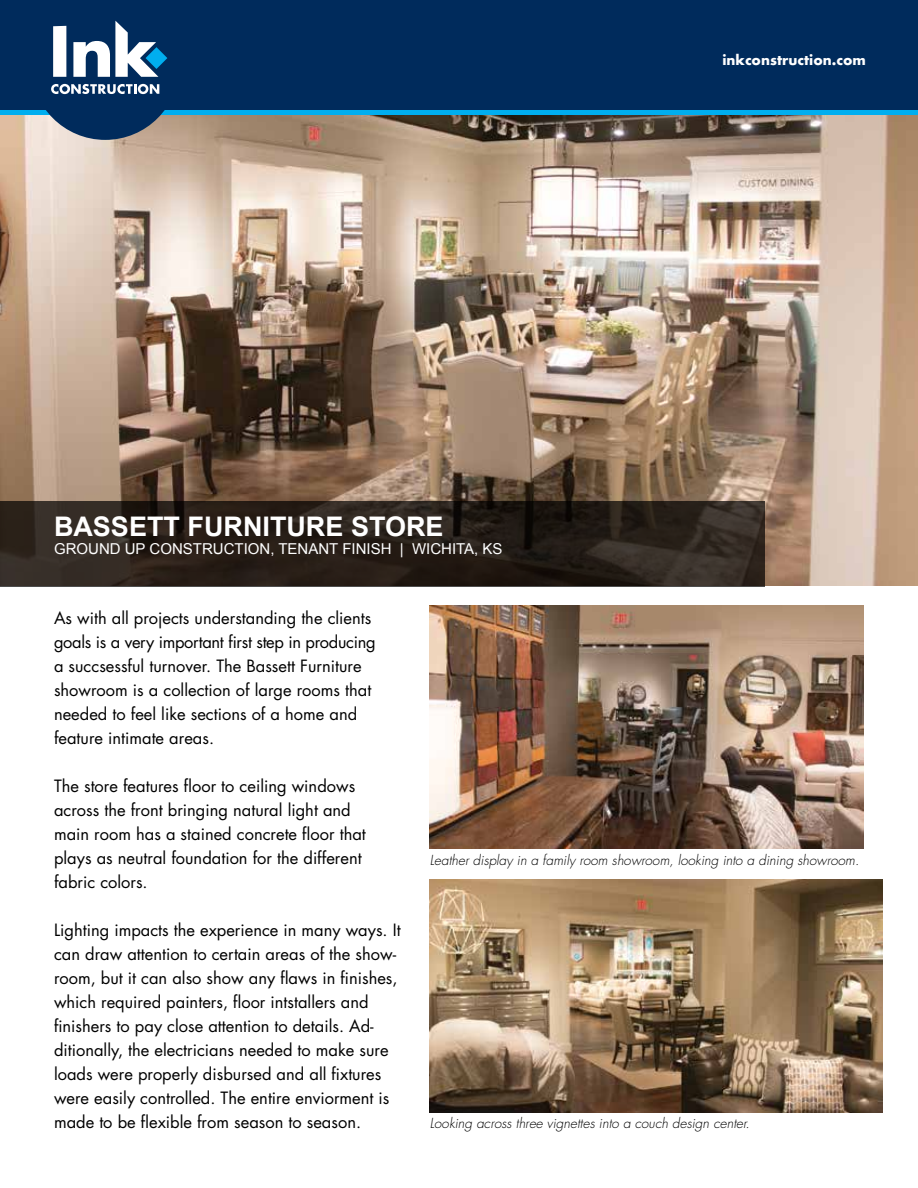
<style>
.page{position:relative;width:918px;height:1188px;background:#fff}
.page>*{position:absolute;margin:0;border:0;box-sizing:border-box;transform-origin:0 0}
.t1{font:700 27px "Arial";color:#fff}
.t2{font:16.5px/24px "Futura";color:#000}
.t3{font:15px "Arial";color:#fff}
.t4{font:italic 300 13.5px "Futura";color:#000}
.t5{font:700 13.5px "Futura";color:#fff}
</style>
<div class="page">
<img style="left:0;top:115px;width:918px;height:470px">
<div style="left:0;top:0;width:918px;height:112px;background:#002b5c"></div>
<div style="left:0;top:110px;width:918px;height:5px;background:#00aeef"></div>
<svg style="left:31px;top:20px;width:148px;height:120px"></svg>
<svg style="left:0;top:501px;width:765px;height:85px;background:#29211a"></svg>
<img style="left:430px;top:605px;width:434px;height:243px">
<img style="left:430px;top:879px;width:452px;height:233px">
<h1 class="t1" style="left:54px;top:509px;width:391px">BASSETT FURNITURE STORE</h1>
<p class="t3" style="left:54px;top:539px;width:450px">GROUND UP CONSTRUCTION, TENANT FINISH | WICHITA, KS</p>
<p class="t5" style="left:723px;top:50px;width:145px">inkconstruction.com</p>
<p class="t2" style="left:54px;top:606px;width:323px">As with all projects understanding the clients goals is a very important first step in producing a succsessful turnover. The Bassett Furniture showroom is a collection of large rooms that needed to feel like sections of a home and feature intimate areas.</p>
<p class="t2" style="left:54px;top:774px;width:313px">The store features floor to ceiling windows across the front bringing natural light and main room has a stained concrete floor that plays as neutral foundation for the different fabric colors.</p>
<p class="t2" style="left:54px;top:918px;width:348px">Lighting impacts the experience in many ways. It can draw attention to certain areas of the show&shy;room, but it can also show any flaws in finishes, which required painters, floor intstallers and finishers to pay close attention to details. Ad&shy;ditionally, the electricians needed to make sure loads were properly disbursed and all fixtures were easily controlled. The entire enviorment is made to be flexible from season to season.</p>
<p class="t4" style="left:430px;top:851px;width:431px">Leather display in a family room showroom, looking into a dining showroom.</p>
<p class="t4" style="left:430px;top:1115px;width:321px">Looking across three vignettes into a couch design center.</p>
</div>
